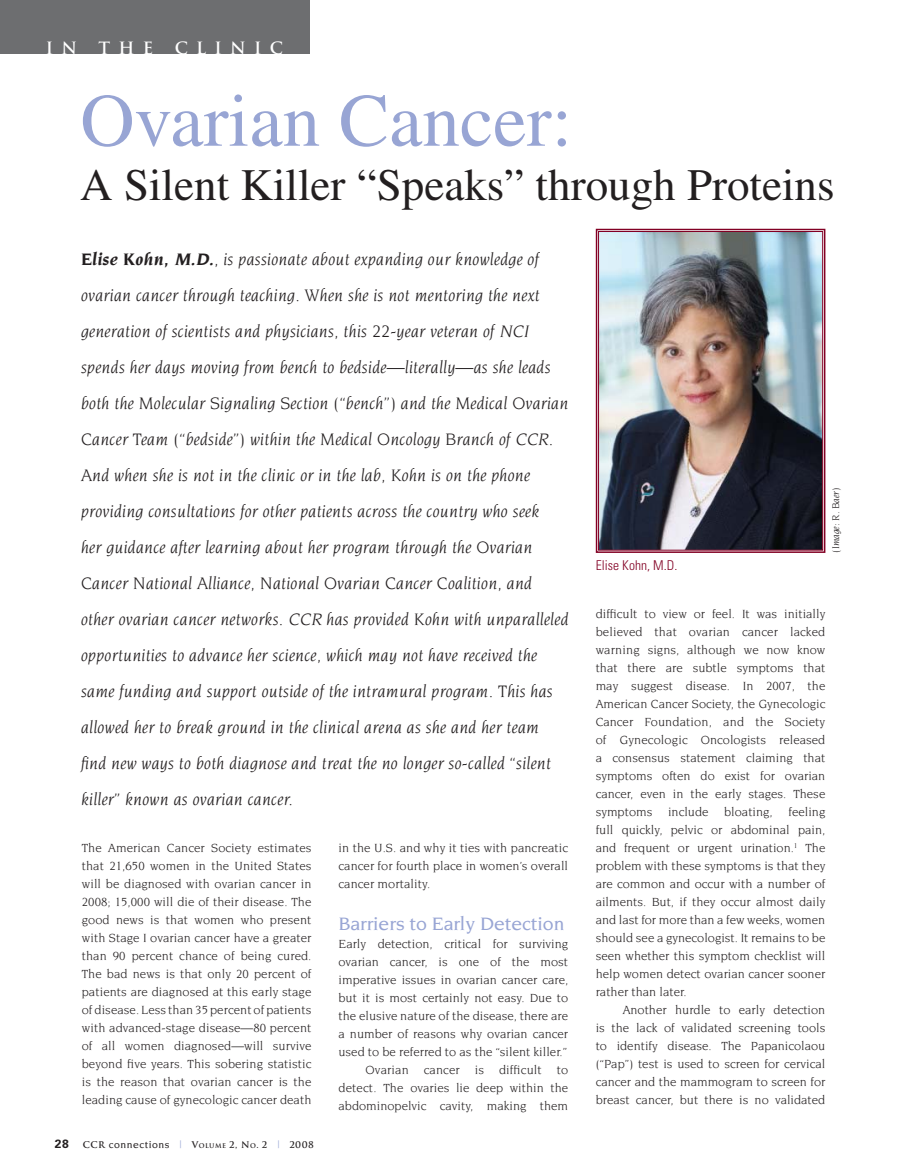
<style>
.page{position:relative;width:905px;height:1174px;background:#fff}
.page>*{position:absolute;margin:0;border:0;box-sizing:border-box;transform-origin:0 0}
.t1{font:75px "Times";color:#98a5d4}
.t2{font:45px "Times";color:#231f20}
.t3{font:500 19.5px "Novarese";color:#98a5d4}
.t4{font:italic 18px/36px "Novarese";letter-spacing:.01em;color:#231f20}
.t5{font:700 16.5px "Trajan";letter-spacing:.5em;color:#fff}
.t6{font:300 condensed 13.5px "Univers";letter-spacing:.005em;color:#820024}
.t7{font:12.75px/18px "Novarese";color:#231f20;text-align:justify}
.t8{font:700 12px "Univers";color:#231f20}
.t9{font:italic 10.5px "Novarese";color:#231f20}
.t10{font:700 9px "Trajan";letter-spacing:.05em;color:#231f20}
.s1{font-weight:700}
.s2{font-family:"Novarese";font-weight:500;font-size:10.5px}
.s3{font-family:"Novarese";font-weight:500;font-size:10.5px;color:#98a5d4}
.s4{font-size:6.3px}
</style>
<div class="page">
<div style="left:0;top:0;width:309px;height:54px;background:#6d6e70"></div>
<img style="left:595px;top:228px;width:230px;height:325px">
<div style="left:598px;top:231px;width:224px;height:319px;border:1px solid #820024"></div>
<p class="t5" style="left:46px;top:39px;width:33px">I N</p>
<p class="t5" style="left:99px;top:39px;width:56px">THE</p>
<p class="t5" style="left:175px;top:39px;width:110px">CLINIC</p>
<h1 class="t1" style="left:80px;top:93px;width:493px">Ovarian Cancer:</h1>
<h2 class="t2" style="left:80px;top:168px;width:755px">A Silent Killer “Speaks” through Proteins</h2>
<p class="t4" style="left:81px;top:242px;width:489px"><span class="s1">Elise Kohn, M.D.</span>, is passionate about expanding our knowledge of ovarian cancer through teaching. When she is not mentoring the next generation of scientists and physicians, this 22-year veteran of NCI spends her days moving from bench to bedside—literally—as she leads both the Molecular Signaling Section (“bench”) and the Medical Ovarian Cancer Team (“bedside”) within the Medical Oncology Branch of CCR.<br>And when she is not in the clinic or in the lab, Kohn is on the phone providing consultations for other patients across the country who seek<br>her guidance after learning about her program through the Ovarian Cancer National Alliance, National Ovarian Cancer Coalition, and other ovarian cancer networks. CCR has provided Kohn with unparalleled opportunities to advance her science, which may not have received the same funding and support outside of the intramural program. This has allowed her to break ground in the clinical arena as she and her team find new ways to both diagnose and treat the no longer so-called “silent killer” known as ovarian cancer.</p>
<p class="t7" style="left:82px;top:840px;width:231px">The American Cancer Society estimates that 21,650 women in the United States will be diagnosed with ovarian cancer in 2008; 15,000 will die of their disease. The good news is that women who present with Stage I ovarian cancer have a greater than 90 percent chance of being cured.<br>The bad news is that only 20 percent of patients are diagnosed at this early stage of disease. Less than 35 percent of patients with advanced-stage disease—80 percent of all women diagnosed—will survive beyond five years. This sobering statistic is the reason that ovarian cancer is the leading cause of gynecologic cancer death</p>
<p class="t7" style="left:338px;top:840px;width:231px">in the U.S. and why it ties with pancreatic cancer for fourth place in women’s overall cancer mortality.</p>
<h3 class="t3" style="left:338px;top:915px;width:227px">Barriers to Early Detection</h3>
<p class="t7" style="left:338px;top:935px;width:231px;text-align:right">Early detection, critical for surviving ovarian cancer, is one of the most imperative issues in ovarian cancer care, but it is most certainly not easy. Due to the elusive nature of the disease, there are a number of reasons why ovarian cancer used to be referred to as the “silent killer.” Ovarian cancer is difficult to detect. The ovaries lie deep within the abdominopelvic cavity, making them</p>
<p class="t8" style="left:55px;top:1139px;width:15px">28</p>
<p class="t10" style="left:83px;top:1139px;width:232px">CCR <span class="s2">connections</span> <span class="s3">|</span> V<span class="s4">OLUME</span> 2, N<span class="s4">O</span>. 2 <span class="s3">|</span> 2008</p>
<p class="t6" style="left:595px;top:560px;width:83px">Elise Kohn, M.D.</p>
<p class="t9" style="left:831px;top:553px;width:67px;rotate:-90deg">(Image: R. Baer)</p>
<p class="t7" style="left:595px;top:606px;width:231px">difficult to view or feel. It was initially believed that ovarian cancer lacked warning signs, although we now know that there are subtle symptoms that may suggest disease. In 2007, the American Cancer Society, the Gynecologic Cancer Foundation, and the Society of Gynecologic Oncologists released a consensus statement claiming that symptoms often do exist for ovarian cancer, even in the early stages. These symptoms include bloating, feeling full quickly, pelvic or abdominal pain, and frequent or urgent urination.<sup>1</sup> The problem with these symptoms is that they are common and occur with a number of ailments. But, if they occur almost daily and last for more than a few weeks, women should see a gynecologist. It remains to be seen whether this symptom checklist will help women detect ovarian cancer sooner rather than later.</p>
<p class="t7" style="left:595px;top:1002px;width:231px;text-indent:27px">Another hurdle to early detection is the lack of validated screening tools to identify disease. The Papanicolaou (“Pap”) test is used to screen for cervical cancer and the mammogram to screen for breast cancer, but there is no validated</p>
</div>
